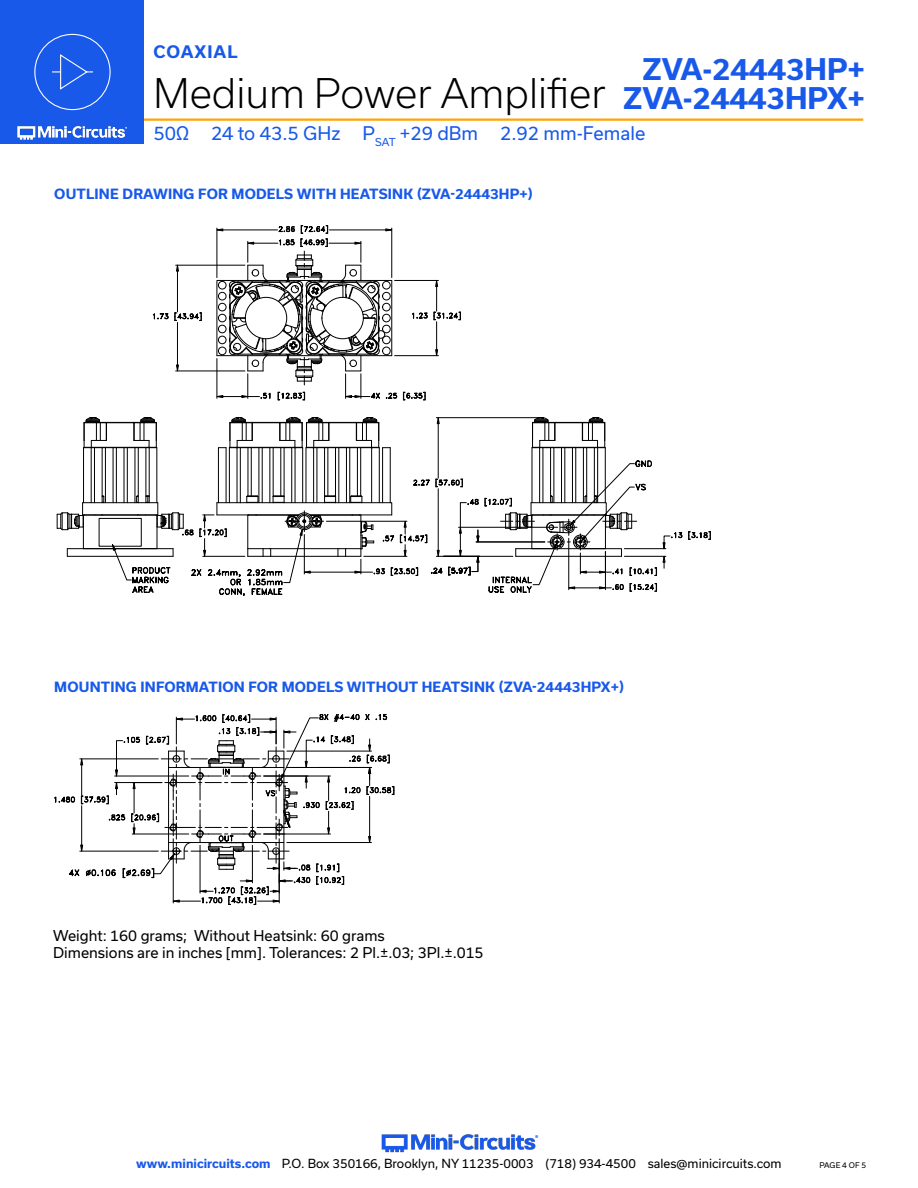
<style>
.page{position:relative;width:918px;height:1188px;background:#fff}
.page>*{position:absolute;margin:0;border:0;box-sizing:border-box;transform-origin:0 0}
.t1{font:300 39px "Usual";color:#000}
.t2{font:700 28.5px "Usual";color:#1859ea}
.t3{font:18px "Usual";color:#1859ea}
.t4{font:700 16.5px "Usual";letter-spacing:.065em;color:#1859ea}
.t5{font:14.25px/17.1px "Usual";color:#000}
.Blue_Headers{font:700 13.5px "Usual";letter-spacing:.015em;color:#1859ea}
.t6{font:12px "Usual";color:#000}
.t7{font:7.5px "Usual";color:#000}
.s1{font-weight:700;font-size:28.5px;color:#1859ea}
.s2{font-weight:700;color:#1859ea}
</style>
<div class="page">
<img style="left:381px;top:1134px;width:158px;height:19px">
<hr style="left:130px;top:118px;width:733px;height:3px;background:#ffa300">
<div style="left:0;top:0;width:144px;height:144px;background:#1859ea"></div>
<img style="left:17px;top:120px;width:128px;height:20px">
<div style="left:34px;top:34px;width:77px;height:76px;border:1px solid #fff;border-radius:50%"></div>
<svg style="left:52px;top:54px;width:41px;height:36px"></svg>
<hr style="left:436px;top:417px;width:102px;height:1px;background:#000">
<hr style="left:438px;top:424px;width:1px;height:54px;background:#000">
<svg style="left:436px;top:417px;width:4px;height:7px"></svg>
<hr style="left:346px;top:448px;width:1px;height:55px;background:#000">
<hr style="left:338px;top:448px;width:1px;height:55px;background:#000">
<hr style="left:324px;top:448px;width:1px;height:55px;background:#000">
<hr style="left:317px;top:448px;width:1px;height:55px;background:#000">
<hr style="left:379px;top:448px;width:1px;height:55px;background:#000">
<hr style="left:371px;top:448px;width:1px;height:55px;background:#000">
<hr style="left:390px;top:448px;width:1px;height:55px;background:#000">
<hr style="left:382px;top:448px;width:1px;height:55px;background:#000">
<hr style="left:291px;top:448px;width:1px;height:55px;background:#000">
<hr style="left:284px;top:448px;width:1px;height:55px;background:#000">
<hr style="left:302px;top:448px;width:1px;height:55px;background:#000">
<hr style="left:295px;top:448px;width:1px;height:55px;background:#000">
<hr style="left:313px;top:448px;width:1px;height:55px;background:#000">
<hr style="left:306px;top:448px;width:1px;height:55px;background:#000">
<hr style="left:237px;top:448px;width:1px;height:55px;background:#000">
<hr style="left:229px;top:448px;width:1px;height:55px;background:#000">
<hr style="left:226px;top:448px;width:1px;height:55px;background:#000">
<hr style="left:218px;top:448px;width:1px;height:55px;background:#000">
<hr style="left:270px;top:448px;width:1px;height:55px;background:#000">
<hr style="left:262px;top:448px;width:1px;height:55px;background:#000">
<hr style="left:360px;top:448px;width:1px;height:48px;background:#000">
<hr style="left:357px;top:448px;width:1px;height:48px;background:#000">
<hr style="left:349px;top:448px;width:1px;height:55px;background:#000">
<hr style="left:280px;top:448px;width:1px;height:48px;background:#000">
<hr style="left:273px;top:448px;width:1px;height:48px;background:#000">
<hr style="left:335px;top:448px;width:1px;height:48px;background:#000">
<hr style="left:328px;top:448px;width:1px;height:48px;background:#000">
<hr style="left:259px;top:448px;width:1px;height:55px;background:#000">
<hr style="left:251px;top:448px;width:1px;height:48px;background:#000">
<hr style="left:248px;top:448px;width:1px;height:48px;background:#000">
<hr style="left:240px;top:448px;width:1px;height:55px;background:#000">
<svg style="left:218px;top:417px;width:172px;height:31px"></svg>
<hr style="left:605px;top:448px;width:1px;height:55px;background:#000">
<hr style="left:597px;top:448px;width:1px;height:55px;background:#000">
<hr style="left:594px;top:448px;width:1px;height:55px;background:#000">
<hr style="left:586px;top:448px;width:1px;height:55px;background:#000">
<hr style="left:583px;top:448px;width:1px;height:55px;background:#000">
<hr style="left:575px;top:448px;width:1px;height:55px;background:#000">
<hr style="left:572px;top:448px;width:1px;height:55px;background:#000">
<hr style="left:564px;top:448px;width:1px;height:55px;background:#000">
<hr style="left:561px;top:448px;width:1px;height:55px;background:#000">
<hr style="left:554px;top:448px;width:1px;height:55px;background:#000">
<hr style="left:550px;top:448px;width:1px;height:55px;background:#000">
<hr style="left:543px;top:448px;width:1px;height:55px;background:#000">
<hr style="left:539px;top:448px;width:1px;height:55px;background:#000">
<hr style="left:532px;top:448px;width:1px;height:55px;background:#000">
<svg style="left:532px;top:417px;width:73px;height:31px"></svg>
<hr style="left:176px;top:265px;width:69px;height:1px;background:#000">
<hr style="left:176px;top:371px;width:69px;height:1px;background:#000">
<hr style="left:177px;top:271px;width:1px;height:41px;background:#000">
<hr style="left:177px;top:322px;width:1px;height:43px;background:#000">
<svg style="left:176px;top:264px;width:3px;height:8px"></svg>
<svg style="left:176px;top:364px;width:3px;height:8px"></svg>
<svg style="left:153px;top:312px;width:49px;height:9px"></svg>
<hr style="left:395px;top:280px;width:43px;height:1px;background:#000">
<hr style="left:395px;top:355px;width:43px;height:1px;background:#000">
<svg style="left:412px;top:312px;width:16px;height:7px"></svg>
<svg style="left:434px;top:280px;width:27px;height:76px"></svg>
<svg style="left:216px;top:225px;width:181px;height:176px"></svg>
<svg style="left:403px;top:392px;width:23px;height:9px"></svg>
<hr style="left:113px;top:448px;width:1px;height:55px;background:#000">
<hr style="left:105px;top:448px;width:1px;height:55px;background:#000">
<hr style="left:146px;top:448px;width:1px;height:55px;background:#000">
<hr style="left:138px;top:448px;width:1px;height:55px;background:#000">
<hr style="left:91px;top:448px;width:1px;height:55px;background:#000">
<hr style="left:83px;top:448px;width:1px;height:55px;background:#000">
<hr style="left:102px;top:448px;width:1px;height:55px;background:#000">
<hr style="left:94px;top:448px;width:1px;height:55px;background:#000">
<hr style="left:135px;top:448px;width:1px;height:55px;background:#000">
<hr style="left:127px;top:448px;width:1px;height:55px;background:#000">
<hr style="left:124px;top:448px;width:1px;height:55px;background:#000">
<hr style="left:116px;top:448px;width:1px;height:55px;background:#000">
<hr style="left:157px;top:448px;width:1px;height:55px;background:#000">
<hr style="left:149px;top:448px;width:1px;height:55px;background:#000">
<svg style="left:83px;top:417px;width:74px;height:31px"></svg>
<svg style="left:57px;top:459px;width:654px;height:137px"></svg>
<svg style="left:54px;top:714px;width:341px;height:191px"></svg>
<p class="t4" style="left:153px;top:42px;width:86px">COAXIAL</p>
<h2 class="t2" style="left:643px;top:53px;width:224px">ZVA-24443HP+</h2>
<h1 class="t1" style="left:154px;top:71px;width:713px">Medium Power Amplifier <span class="s1">ZVA-24443HPX+</span></h1>
<h3 class="t3" style="left:153px;top:123px;width:493px">50Ω 24 to 43.5 GHz P<sub>SAT</sub> +29 dBm 2.92 mm-Female</h3>
<p class="Blue_Headers" style="left:54px;top:186px;width:480px">OUTLINE DRAWING FOR MODELS WITH HEATSINK (ZVA-24443HP+)</p>
<p class="Blue_Headers" style="left:54px;top:679px;width:571px">MOUNTING INFORMATION FOR MODELS WITHOUT HEATSINK (ZVA-24443HPX+)</p>
<p class="t5" style="left:53px;top:927px;width:432px">Weight: 160 grams; Without Heatsink: 60 grams<br>Dimensions are in inches [mm]. Tolerances: 2 Pl.±.03; 3Pl.±.015</p>
<p class="t6" style="left:136px;top:1157px;width:647px"><span class="s2">www.minicircuits.com</span> P.O. Box 350166, Brooklyn, NY 11235-0003 (718) 934-4500 sales@minicircuits.com</p>
<p class="t7" style="left:819px;top:1161px;width:48px">PAGE 4 OF 5</p>
</div>
